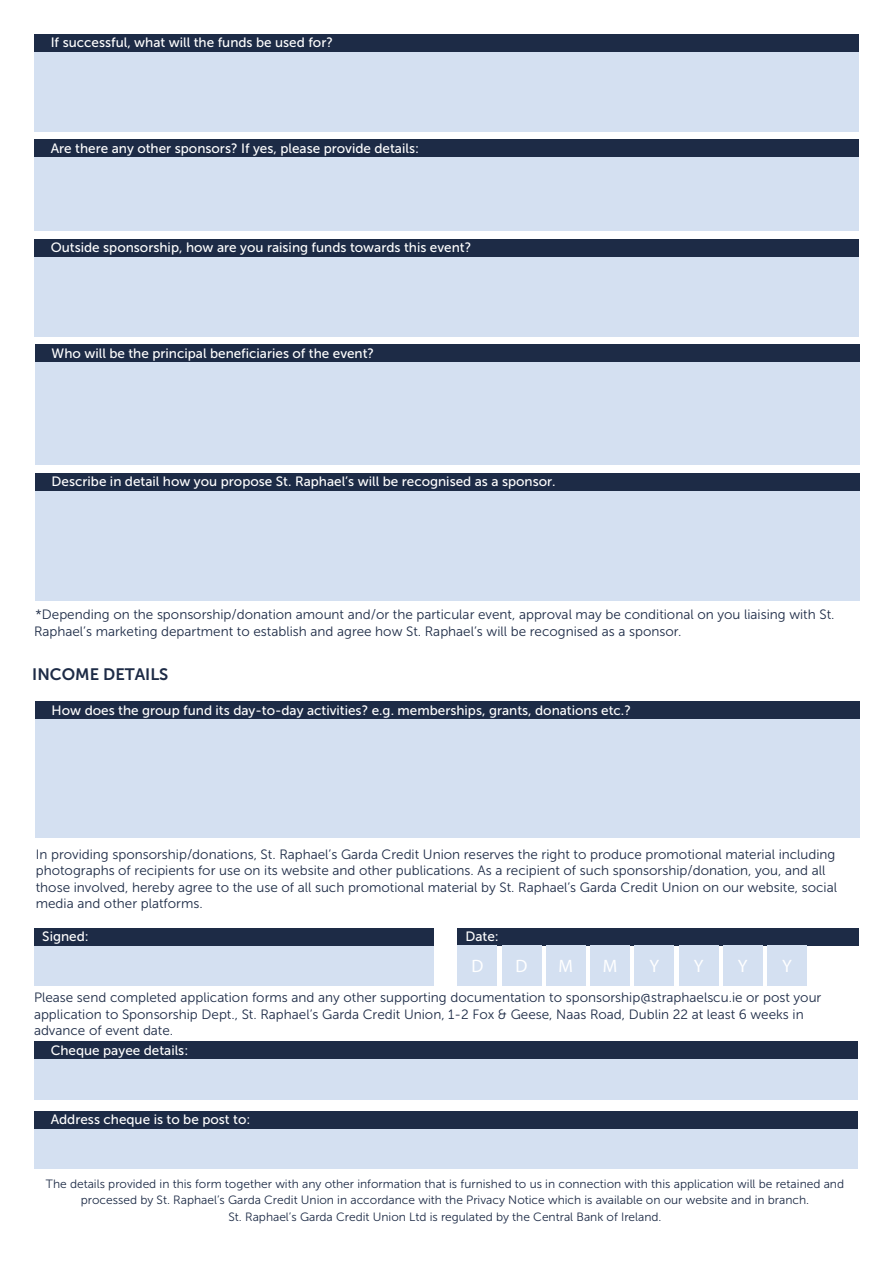
<style>
.page{position:relative;width:893px;height:1263px;background:#fff}
.page>*{position:absolute;margin:0;border:0;box-sizing:border-box;transform-origin:0 0}
.t1{font:18px "Myriad Pro";color:#fff}
.t2{font:16.5px "Museo Sans 700";color:#1d2b46}
.t3{font:13.5px/16.5px "Museo Sans 300";color:#1d2b46}
.t4{font:13.5px "Museo Sans 500";color:#fff}
.t5{font:12px/16.5px "Museo Sans 300";color:#1d2b46;text-align:center}
</style>
<div class="page">
<div style="left:34px;top:51px;width:825px;height:80px;background:#d4e0f1"></div>
<div style="left:34px;top:34px;width:825px;height:17px;background:#1d2b46"></div>
<div style="left:34px;top:157px;width:825px;height:74px;background:#d4e0f1"></div>
<div style="left:34px;top:140px;width:825px;height:17px;background:#1d2b46"></div>
<div style="left:34px;top:256px;width:825px;height:80px;background:#d4e0f1"></div>
<div style="left:34px;top:239px;width:825px;height:17px;background:#1d2b46"></div>
<div style="left:35px;top:362px;width:825px;height:103px;background:#d4e0f1"></div>
<div style="left:35px;top:345px;width:825px;height:17px;background:#1d2b46"></div>
<div style="left:35px;top:490px;width:825px;height:111px;background:#d4e0f1"></div>
<div style="left:35px;top:473px;width:825px;height:17px;background:#1d2b46"></div>
<div style="left:35px;top:718px;width:825px;height:120px;background:#d4e0f1"></div>
<div style="left:35px;top:701px;width:825px;height:17px;background:#1d2b46"></div>
<div style="left:34px;top:1059px;width:823px;height:40px;background:#d4e0f1"></div>
<div style="left:34px;top:1128px;width:823px;height:41px;background:#d4e0f1"></div>
<div style="left:34px;top:1042px;width:823px;height:17px;background:#1d2b46"></div>
<div style="left:34px;top:1111px;width:823px;height:17px;background:#1d2b46"></div>
<div style="left:34px;top:945px;width:399px;height:41px;background:#d4e0f1"></div>
<div style="left:34px;top:928px;width:399px;height:17px;background:#1d2b46"></div>
<div style="left:457px;top:928px;width:402px;height:17px;background:#1d2b46"></div>
<div style="left:457px;top:945px;width:40px;height:41px;background:#d4e0f1"></div>
<div style="left:502px;top:945px;width:40px;height:41px;background:#d4e0f1"></div>
<div style="left:546px;top:945px;width:40px;height:41px;background:#d4e0f1"></div>
<div style="left:590px;top:945px;width:40px;height:41px;background:#d4e0f1"></div>
<div style="left:634px;top:945px;width:40px;height:41px;background:#d4e0f1"></div>
<div style="left:679px;top:945px;width:40px;height:41px;background:#d4e0f1"></div>
<div style="left:723px;top:945px;width:40px;height:41px;background:#d4e0f1"></div>
<div style="left:767px;top:945px;width:40px;height:41px;background:#d4e0f1"></div>
<p class="t4" style="left:51px;top:35px;width:284px">If successful, what will the funds be used for?</p>
<p class="t4" style="left:51px;top:141px;width:370px">Are there any other sponsors? If yes, please provide details:</p>
<p class="t4" style="left:51px;top:240px;width:422px">Outside sponsorship, how are you raising funds towards this event?</p>
<p class="t4" style="left:52px;top:346px;width:324px">Who will be the principal beneficiaries of the event?</p>
<p class="t4" style="left:52px;top:474px;width:506px">Describe in detail how you propose St. Raphael’s will be recognised as a sponsor.</p>
<p class="t3" style="left:34px;top:607px;width:802px">*Depending on the sponsorship/donation amount and/or the particular event, approval may be conditional on you liaising with St.<br>Raphael’s marketing department to establish and agree how St. Raphael’s will be recognised as a sponsor.</p>
<p class="t2" style="left:32px;top:665px;width:138px">INCOME DETAILS</p>
<p class="t4" style="left:52px;top:702px;width:581px">How does the group fund its day-to-day activities? e.g. memberships, grants, donations etc.?</p>
<p class="t3" style="left:36px;top:846px;width:803px">In providing sponsorship/donations, St. Raphael’s Garda Credit Union reserves the right to produce promotional material including photographs of recipients for use on its website and other publications. As a recipient of such sponsorship/donation, you, and all those involved, hereby agree to the use of all such promotional material by St. Raphael’s Garda Credit Union on our website, social media and other platforms.</p>
<p class="t4" style="left:42px;top:929px;width:48px">Signed:</p>
<p class="t4" style="left:465px;top:929px;width:35px">Date:</p>
<p class="t1" style="left:471px;top:955px;width:13px">D</p>
<p class="t1" style="left:516px;top:955px;width:13px">D</p>
<p class="t1" style="left:559px;top:955px;width:16px">M</p>
<p class="t1" style="left:603px;top:955px;width:16px">M</p>
<p class="t1" style="left:649px;top:955px;width:11px">Y</p>
<p class="t1" style="left:694px;top:955px;width:11px">Y</p>
<p class="t1" style="left:738px;top:955px;width:11px">Y</p>
<p class="t1" style="left:782px;top:955px;width:11px">Y</p>
<p class="t3" style="left:34px;top:989px;width:789px">Please send completed application forms and any other supporting documentation to sponsorship@straphaelscu.ie or post your</p>
<p class="t3" style="left:34px;top:1006px;width:771px">application to Sponsorship Dept., St. Raphael’s Garda Credit Union, 1-2 Fox &amp; Geese, Naas Road, Dublin 22 at least 6 weeks in</p>
<p class="t3" style="left:34px;top:1022px;width:141px">advance of event date.</p>
<p class="t4" style="left:51px;top:1043px;width:139px">Cheque payee details:</p>
<p class="t4" style="left:51px;top:1112px;width:201px">Address cheque is to be post to:</p>
<p class="t5" style="left:46px;top:1175px;width:800px">The details provided in this form together with any other information that is furnished to us in connection with this application will be retained and processed by St. Raphael’s Garda Credit Union in accordance with the Privacy Notice which is available on our website and in branch.</p>
<p class="t5" style="left:229px;top:1208px;width:435px">St. Raphael’s Garda Credit Union Ltd is regulated by the Central Bank of Ireland.</p>
</div>
